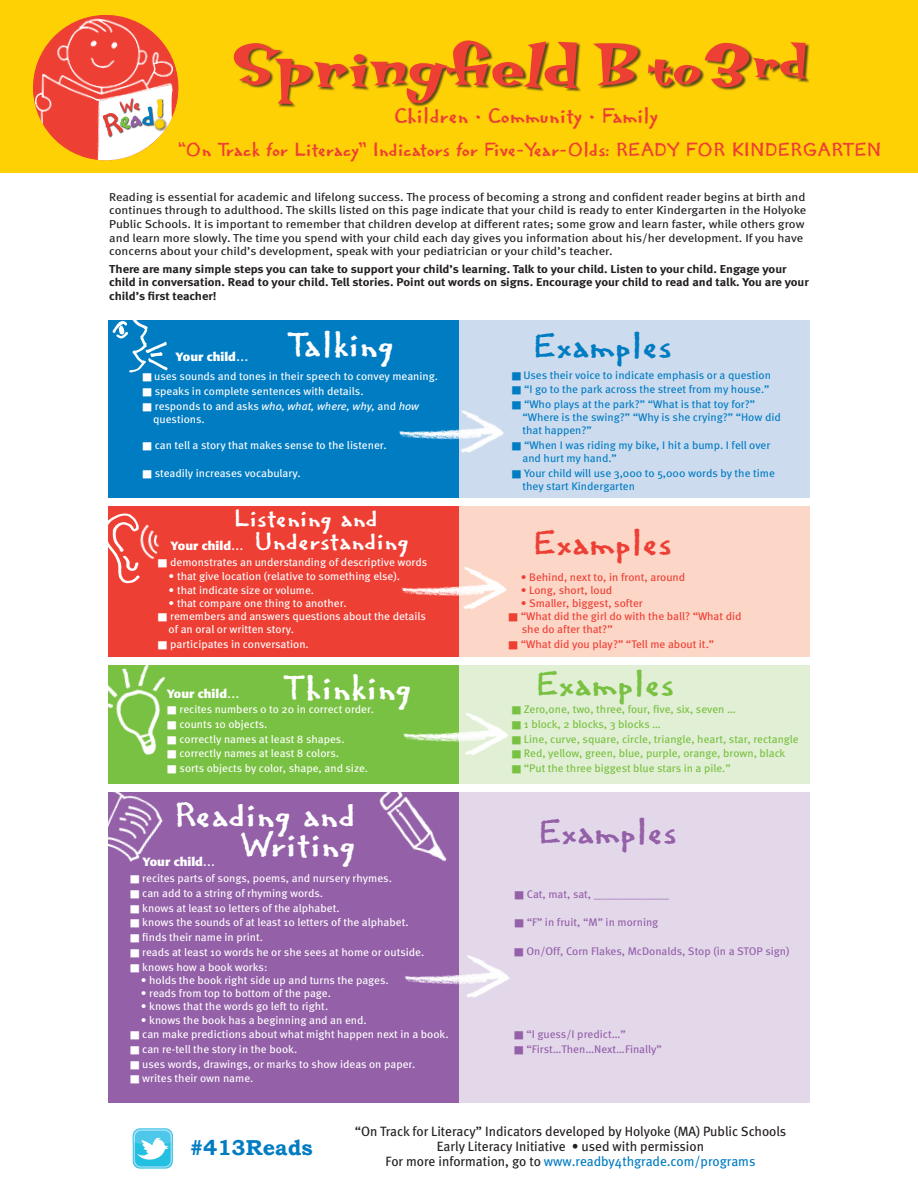
<style>
.page{position:relative;width:918px;height:1188px;background:#fff}
.page>*{position:absolute;margin:0;border:0;box-sizing:border-box;transform-origin:0 0}
.t1{font:67.5px "Hotsy Totsy Semibold Mv B";color:#ee3f34;scale:1.1 1}
.t2{font:36.9px/30.3px "Regular Joe";letter-spacing:-.01em;color:#fff;text-align:right;scale:1.04 1}
.t3{font:36.9px "Regular Joe";letter-spacing:-.01em;color:#007cc2;scale:1.04 1}
.t4{font:36.9px "Regular Joe";letter-spacing:-.01em;color:#ee3f34;scale:1.04 1}
.t5{font:36.9px "Regular Joe";letter-spacing:-.01em;color:#79c142;scale:1.04 1}
.t6{font:36.9px "Regular Joe";letter-spacing:-.01em;color:#9460a8;scale:1.04 1}
.t7{font:26.1px/23.4px "Regular Joe";letter-spacing:-.01em;color:#fff;scale:1.04 1}
.t8{font:22.5px "Regular Joe";letter-spacing:-.01em;color:#ee3f34}
.t9{font:700 21.6px "Bookman Old Style";color:#007cc2}
.t10{font:20.55px "Regular Joe";letter-spacing:-.02em;color:#ee3f34}
.t11{font:13.5px/15px "Meta";color:#231f20;text-align:center}
.t12{font:700 11.85px "Formata";color:#fff;scale:1.04 1}
.t13{font:11.4px/13.6px "Meta";color:#231f20;scale:1.11 1}
.t14{font:700 11.4px/13.6px "Meta";letter-spacing:-.005em;color:#231f20;scale:1.11 1}
.t15{font:11.1px/13.2px "Meta";color:#fff;scale:1.04 1}
.t16{font:11.1px/13.2px "Meta";color:#007cc2;scale:1.04 1}
.t17{font:11.1px/13.2px "Meta";color:#ee3f34;scale:1.04 1}
.t18{font:11.1px "Meta";color:#9460a8;scale:1.04 1}
.t19{font:10.95px "Meta";color:#79c142;scale:1.04 1}
.t20{font:10.95px "Meta";color:#fff;scale:1.04 1}
.s1{font-size:52.5px}
.s2{font-size:90px}
.s3{font-style:italic}
.s4{color:#007cc2}
</style>
<div class="page">
<div style="left:109px;top:320px;width:350px;height:178px;background:#007cc2"></div>
<div style="left:109px;top:506px;width:350px;height:150px;background:#ee3f34"></div>
<div style="left:109px;top:665px;width:350px;height:119px;background:#79c142"></div>
<div style="left:109px;top:792px;width:350px;height:311px;background:#9460a8"></div>
<div style="left:459px;top:320px;width:350px;height:178px;background:#cddbef"></div>
<div style="left:459px;top:506px;width:350px;height:150px;background:#fcd6c7"></div>
<div style="left:459px;top:665px;width:350px;height:119px;background:#e1efd4"></div>
<img style="left:108px;top:320px;width:60px;height:75px">
<img style="left:108px;top:506px;width:29px;height:80px">
<img style="left:124px;top:515px;width:35px;height:65px">
<img style="left:108px;top:665px;width:58px;height:99px">
<img style="left:379px;top:792px;width:68px;height:70px">
<img style="left:108px;top:764px;width:55px;height:123px">
<div style="left:459px;top:792px;width:350px;height:311px;background:#e3d7ea"></div>
<img style="left:399px;top:410px;width:105px;height:43px">
<img style="left:401px;top:567px;width:106px;height:43px">
<img style="left:403px;top:712px;width:105px;height:43px">
<img style="left:404px;top:955px;width:106px;height:43px">
<div style="left:0;top:0;width:918px;height:173px;background:#fed105"></div>
<div style="left:234px;top:41px;width:576px;height:67px;background:#231f20;opacity:.75"></div>
<svg style="left:133px;top:1129px;width:40px;height:40px"></svg>
<svg style="left:133px;top:1129px;width:40px;height:39px"></svg>
<svg style="left:33px;top:14px;width:146px;height:147px"></svg>
<h1 class="t1" style="left:232px;top:30px;width:525px">Springfield B<span class="s1">to</span><span class="s2">3</span><span class="s1">rd</span></h1>
<h3 class="t8" style="left:394px;top:101px;width:265px">Children • Community • Family</h3>
<h3 class="t10" style="left:178px;top:136px;width:705px">“On Track for Literacy” Indicators for Five-Year-Olds: READY FOR KINDERGARTEN</h3>
<p class="t13" style="left:109px;top:190px;width:630px">Reading is essential for academic and lifelong success. The process of becoming a strong and confident reader begins at birth and continues through to adulthood. The skills listed on this page indicate that your child is ready to enter Kindergarten in the Holyoke Public Schools. It is important to remember that children develop at different rates; some grow and learn faster, while others grow and learn more slowly. The time you spend with your child each day gives you information about his/her development. If you have concerns about your child’s development, speak with your pediatrician or your child’s teacher.</p>
<p class="t14" style="left:109px;top:262px;width:632px">There are many simple steps you can take to support your child’s learning. Talk to your child. Listen to your child. Engage your child in conversation. Read to your child. Tell stories. Point out words on signs. Encourage your child to read and talk. You are your child’s first teacher!</p>
<p class="t12" style="left:176px;top:349px;width:72px">Your child…</p>
<h2 class="t2" style="left:287px;top:329px;width:104px">Talking</h2>
<h2 class="t3" style="left:533px;top:322px;width:135px">Examples</h2>
<p class="t15" style="left:143px;top:370px;width:285px">■ uses sounds and tones in their speech to convey meaning.</p>
<p class="t15" style="left:143px;top:385px;width:214px">■ speaks in complete sentences with details.</p>
<p class="t15" style="left:153px;top:399px;width:257px;text-indent:-10px">■ responds to and asks <span class="s3">who, what, where, why,</span> and <span class="s3">how </span>questions.</p>
<p class="t15" style="left:143px;top:438px;width:236px">■ can tell a story that makes sense to the listener.</p>
<p class="t15" style="left:143px;top:466px;width:153px">■ steadily increases vocabulary.</p>
<h3 class="t7" style="left:254px;top:506px;width:150px;text-indent:-21px">Listening and<br>Understanding</h3>
<p class="t12" style="left:171px;top:538px;width:72px">Your child…</p>
<p class="t15" style="left:158px;top:555px;width:260px">■ demonstrates an understanding of descriptive words</p>
<p class="t15" style="left:169px;top:570px;width:224px">• that give location (relative to something else).</p>
<p class="t15" style="left:169px;top:583px;width:142px">• that indicate size or volume.</p>
<p class="t15" style="left:169px;top:596px;width:173px">• that compare one thing to another.</p>
<p class="t15" style="left:169px;top:609px;width:249px;text-indent:-10px">■ remembers and answers questions about the details of an oral or written story.</p>
<p class="t15" style="left:158px;top:637px;width:146px">■ participates in conversation.</p>
<p class="t16" style="left:512px;top:368px;width:251px">■ Uses their voice to indicate emphasis or a question</p>
<p class="t16" style="left:512px;top:383px;width:249px">■ “I go to the park across the street from my house.”</p>
<p class="t16" style="left:522px;top:397px;width:250px;text-indent:-10px">■ “Who plays at the park?” “What is that toy for?” “Where is the swing?” “Why is she crying?” “How did that happen?”</p>
<p class="t16" style="left:522px;top:439px;width:240px;text-indent:-10px">■ “When I was riding my bike, I hit a bump. I fell over and hurt my hand.”</p>
<p class="t16" style="left:522px;top:467px;width:244px;text-indent:-10px">■ Your child will use 3,000 to 5,000 words by the time they start Kindergarten</p>
<h2 class="t4" style="left:533px;top:520px;width:135px">Examples</h2>
<p class="t17" style="left:521px;top:570px;width:160px">• Behind, next to, in front, around</p>
<p class="t17" style="left:521px;top:584px;width:90px">• Long, short, loud</p>
<p class="t17" style="left:521px;top:597px;width:119px">• Smaller, biggest, softer</p>
<p class="t17" style="left:522px;top:609px;width:213px;text-indent:-13px">■ “What did the girl do with the ball? “What did she do after that?”</p>
<p class="t17" style="left:509px;top:637px;width:199px">■ “What did you play?” “Tell me about it.”</p>
<h2 class="t2" style="left:283px;top:672px;width:126px">Thinking</h2>
<h2 class="t5" style="left:535px;top:660px;width:135px">Examples</h2>
<p class="t12" style="left:167px;top:686px;width:72px">Your child…</p>
<p class="t20" style="left:168px;top:703px;width:200px">■ recites numbers 0 to 20 in correct order.</p>
<p class="t20" style="left:168px;top:718px;width:97px">■ counts 10 objects.</p>
<p class="t20" style="left:168px;top:732px;width:172px">■ correctly names at least 8 shapes.</p>
<p class="t20" style="left:168px;top:747px;width:166px">■ correctly names at least 8 colors.</p>
<p class="t20" style="left:168px;top:762px;width:194px">■ sorts objects by color, shape, and size.</p>
<p class="t19" style="left:512px;top:703px;width:217px">■ Zero,one, two, three, four, five, six, seven …</p>
<p class="t19" style="left:512px;top:718px;width:145px">■ 1 block, 2 blocks, 3 blocks …</p>
<p class="t19" style="left:512px;top:732px;width:277px">■ Line, curve, square, circle, triangle, heart, star, rectangle</p>
<p class="t19" style="left:512px;top:747px;width:264px">■ Red, yellow, green, blue, purple, orange, brown, black</p>
<p class="t19" style="left:512px;top:762px;width:212px">■ “Put the three biggest blue stars in a pile.”</p>
<h2 class="t2" style="left:173px;top:799px;width:177px">Reading and<br>Writing</h2>
<p class="t12" style="left:143px;top:854px;width:72px">Your child…</p>
<p class="t15" style="left:130px;top:872px;width:253px">■ recites parts of songs, poems, and nursery rhymes.</p>
<p class="t15" style="left:130px;top:886px;width:187px">■ can add to a string of rhyming words.</p>
<p class="t15" style="left:130px;top:901px;width:203px">■ knows at least 10 letters of the alphabet.</p>
<p class="t15" style="left:130px;top:916px;width:269px">■ knows the sounds of at least 10 letters of the alphabet.</p>
<p class="t15" style="left:130px;top:931px;width:129px">■ finds their name in print.</p>
<p class="t15" style="left:130px;top:945px;width:284px">■ reads at least 10 words he or she sees at home or outside.</p>
<p class="t15" style="left:130px;top:960px;width:133px">■ knows how a book works:</p>
<p class="t15" style="left:141px;top:973px;width:240px">• holds the book right side up and turns the pages.</p>
<p class="t15" style="left:141px;top:986px;width:185px">• reads from top to bottom of the page.</p>
<p class="t15" style="left:141px;top:1000px;width:182px">• knows that the words go left to right.</p>
<p class="t15" style="left:141px;top:1013px;width:219px">• knows the book has a beginning and an end.</p>
<p class="t15" style="left:130px;top:1028px;width:308px">■ can make predictions about what might happen next in a book.</p>
<p class="t15" style="left:130px;top:1042px;width:162px">■ can re-tell the story in the book.</p>
<p class="t15" style="left:130px;top:1057px;width:276px">■ uses words, drawings, or marks to show ideas on paper.</p>
<p class="t15" style="left:130px;top:1072px;width:120px">■ writes their own name.</p>
<h2 class="t6" style="left:538px;top:808px;width:135px">Examples</h2>
<p class="t18" style="left:515px;top:888px;width:150px">■ Cat, mat, sat, _____________</p>
<p class="t18" style="left:515px;top:916px;width:140px">■ “F” in fruit, “M” in morning</p>
<p class="t18" style="left:514px;top:944px;width:266px">■ On/Off, Corn Flakes, McDonalds, Stop (in a STOP sign)</p>
<p class="t18" style="left:514px;top:1028px;width:109px">■ “I guess/I predict…”</p>
<p class="t18" style="left:514px;top:1042px;width:143px">■ “First…Then…Next…Finally”</p>
<h3 class="t9" style="left:190px;top:1134px;width:124px">#413Reads</h3>
<p class="t11" style="left:355px;top:1123px;width:433px">“On Track for Literacy” Indicators developed by Holyoke (MA) Public Schools<br>Early Literacy Initiative • used with permission<br>For more information, go to <span class="s4">www.readby4thgrade.com/programs</span></p>
</div>
